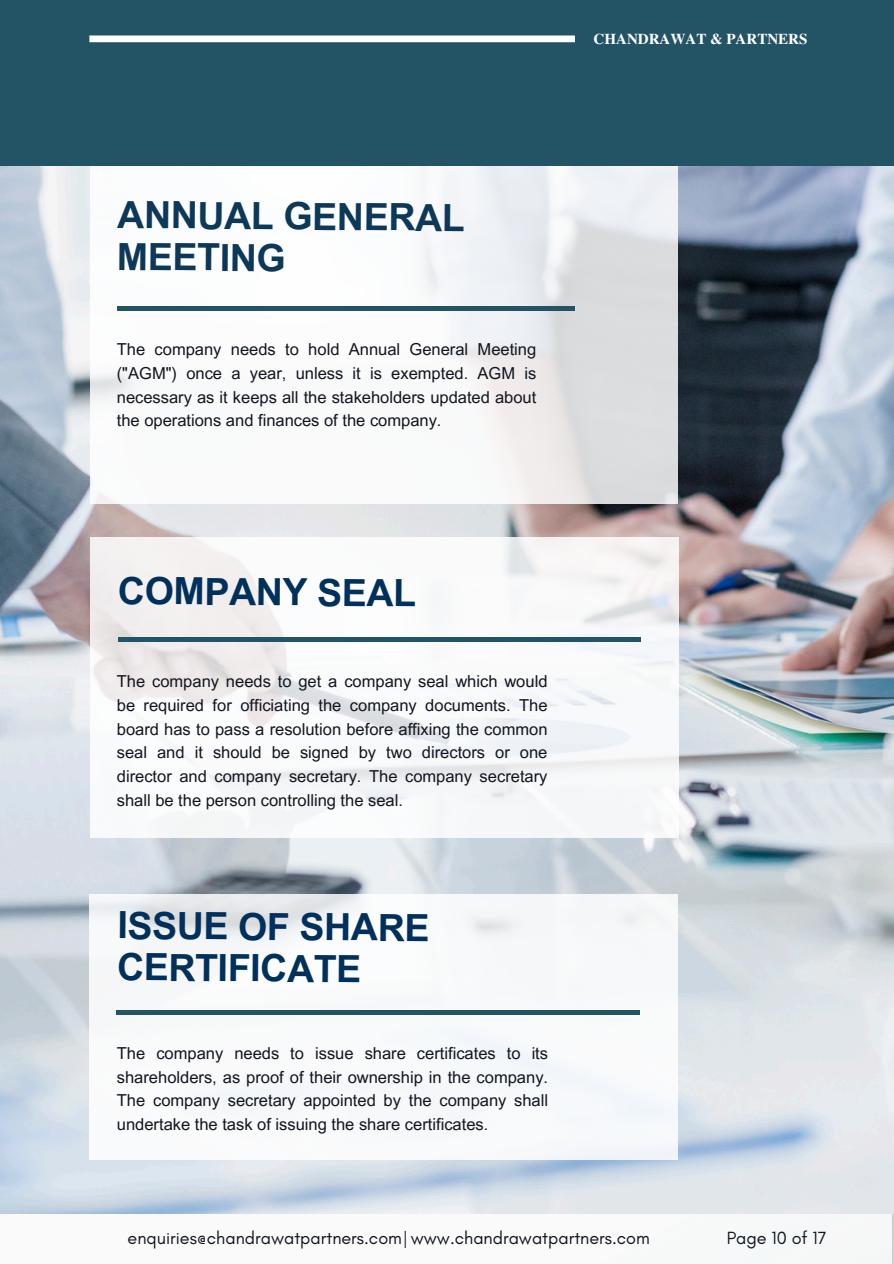
<style>
.page{position:relative;width:894px;height:1264px;background:#fff}
.page>*{position:absolute;margin:0;border:0;box-sizing:border-box;transform-origin:0 0}
.t1{font:700 37.5px/41.4px "Arial MT Pro";letter-spacing:-.02em;color:#00305b}
.t2{font:700 37.5px/41px "Arial MT Pro";letter-spacing:-.02em;color:#0d3858}
.t3{font:18px "Glacial Indifference";color:#11151f}
.t4{font:16.5px/23.7px "Arial MT Pro";color:#11151f;text-align:justify}
.t5{font:700 15px "Te X Gyre Termes";color:#fff}
</style>
<div class="page">
<img style="left:0;top:166px;width:893px;height:1048px">
<svg style="left:90px;top:166px;width:587px;height:337px"></svg>
<hr style="left:117px;top:307px;width:457px;height:3px;background:#235465">
<svg style="left:90px;top:537px;width:588px;height:301px"></svg>
<hr style="left:118px;top:637px;width:522px;height:4px;background:#235465">
<div style="left:89px;top:894px;width:588px;height:265px;background:#f7f9fa"></div>
<hr style="left:117px;top:1010px;width:522px;height:4px;background:#235465">
<div style="left:0;top:0;width:893px;height:166px;background:#235465"></div>
<div style="left:89px;top:35px;width:485px;height:7px;background:#fff"></div>
<img style="left:617px;top:1214px;width:276px;height:49px">
<h2 class="t5" style="left:593px;top:28px;width:215px">CHANDRAWAT &amp; PARTNERS</h2>
<p class="t2" style="left:117px;top:200px;width:349px">ANNUAL GENERAL<br>MEETING</p>
<p class="t4" style="left:117px;top:340px;width:421px">The company needs to hold Annual General Meeting ("AGM") once a year, unless it is exempted. AGM is necessary as it keeps all the stakeholders updated about the operations and finances of the company.</p>
<p class="t1" style="left:118px;top:576px;width:300px">COMPANY SEAL</p>
<p class="t4" style="left:117px;top:671px;width:432px">The company needs to get a company seal which would be required for officiating the company documents. The board has to pass a resolution before affixing the common seal and it should be signed by two directors or one director and company secretary. The company secretary shall be the person controlling the seal.</p>
<h1 class="t1" style="left:117px;top:910px;width:314px">ISSUE OF SHARE<br>CERTIFICATE</h1>
<p class="t4" style="left:117px;top:1043px;width:432px">The company needs to issue share certificates to its shareholders, as proof of their ownership in the company.<br>The company secretary appointed by the company shall undertake the task of issuing the share certificates.</p>
<h2 class="t3" style="left:128px;top:1226px;width:523px">enquiries@chandrawatpartners.com| www.chandrawatpartners.com</h2>
<h1 class="t3" style="left:726px;top:1226px;width:101px">Page 10 of 17</h1>
</div>
